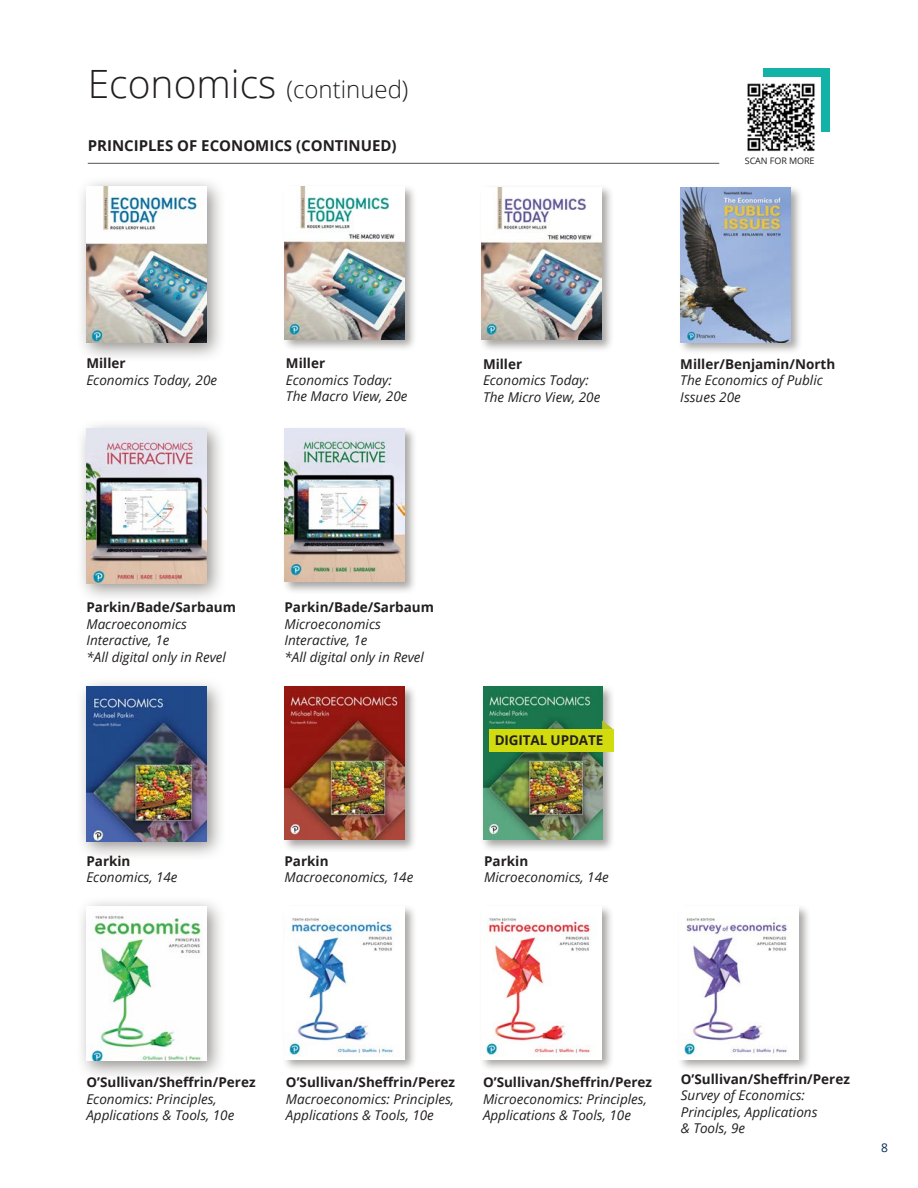
<style>
.page{position:relative;width:918px;height:1188px;background:#fff}
.page>*{position:absolute;margin:0;border:0;box-sizing:border-box;transform-origin:0 0}
.HEAD_1{font:300 24px "Open Sans";color:#231f20}
.Subject_title{font:700 15px "Open Sans";color:#231f20}
.Body_Text{font:italic 13.5px/16.5px "Open Sans";color:#231f20}
.Body_Text-2{font:700 13.5px "Open Sans";color:#231f20}
.t1{font:12px "Open Sans";color:#00294e}
.Subject_title-2{font:9px "Open Sans";letter-spacing:-.01em;color:#231f20}
.s1{font-size:39px}
</style>
<div class="page">
<hr style="left:88px;top:163px;width:631px;height:1px;background:#505759">
<div style="left:76px;top:176px;width:151px;height:186px;background:#3d3935;opacity:.55"></div>
<img style="left:86px;top:186px;width:120px;height:156px">
<div style="left:282px;top:184px;width:135px;height:168px;background:#3d3935;opacity:.45"></div>
<img style="left:285px;top:186px;width:119px;height:153px">
<div style="left:76px;top:418px;width:151px;height:185px;background:#3d3935;opacity:.55"></div>
<img style="left:86px;top:429px;width:120px;height:154px">
<div style="left:282px;top:426px;width:135px;height:168px;background:#3d3935;opacity:.45"></div>
<img style="left:285px;top:429px;width:119px;height:153px">
<div style="left:479px;top:185px;width:135px;height:168px;background:#3d3935;opacity:.45"></div>
<img style="left:482px;top:187px;width:119px;height:153px">
<div style="left:76px;top:896px;width:151px;height:185px;background:#3d3935;opacity:.55"></div>
<img style="left:86px;top:907px;width:120px;height:154px">
<div style="left:282px;top:904px;width:135px;height:168px;background:#3d3935;opacity:.45"></div>
<img style="left:285px;top:907px;width:119px;height:153px">
<div style="left:76px;top:676px;width:151px;height:185px;background:#3d3935;opacity:.55"></div>
<img style="left:86px;top:687px;width:120px;height:154px">
<div style="left:282px;top:684px;width:135px;height:168px;background:#3d3935;opacity:.45"></div>
<img style="left:285px;top:687px;width:119px;height:153px">
<div style="left:479px;top:904px;width:135px;height:168px;background:#3d3935;opacity:.45"></div>
<img style="left:482px;top:907px;width:119px;height:153px">
<div style="left:480px;top:684px;width:135px;height:168px;background:#3d3935;opacity:.45"></div>
<img style="left:483px;top:687px;width:120px;height:153px">
<div style="left:677px;top:904px;width:134px;height:168px;background:#3d3935;opacity:.45"></div>
<img style="left:679px;top:907px;width:120px;height:153px">
<div style="left:678px;top:185px;width:125px;height:170px;background:#3d3935;opacity:.45"></div>
<img style="left:680px;top:188px;width:111px;height:154px">
<svg style="left:602px;top:720px;width:11px;height:9px"></svg>
<div style="left:489px;top:729px;width:124px;height:23px;background:#d2db0e"></div>
<div style="left:763px;top:68px;width:67px;height:63px;background:#12b2a6"></div>
<div style="left:744px;top:77px;width:77px;height:76px;background:#fff"></div>
<img style="left:747px;top:83px;width:68px;height:69px">
<p class="HEAD_1" style="left:88px;top:73px;width:322px"><span class="s1">Economics</span> (continued)</p>
<p class="Subject_title" style="left:88px;top:135px;width:310px">PRINCIPLES OF ECONOMICS (CONTINUED)</p>
<p class="Body_Text-2" style="left:86px;top:354px;width:41px">Miller</p>
<p class="Body_Text" style="left:86px;top:371px;width:132px">Economics Today, 20e</p>
<p class="Body_Text-2" style="left:286px;top:354px;width:41px">Miller</p>
<p class="Body_Text" style="left:286px;top:371px;width:123px">Economics Today:<br>The Macro View, 20e</p>
<p class="Body_Text-2" style="left:483px;top:354px;width:41px">Miller</p>
<p class="Body_Text" style="left:483px;top:372px;width:119px">Economics Today:<br>The Micro View, 20e</p>
<p class="Subject_title-2" style="left:745px;top:154px;width:71px">SCAN FOR MORE</p>
<p class="Body_Text-2" style="left:680px;top:354px;width:156px">Miller/Benjamin/North</p>
<p class="Body_Text" style="left:680px;top:372px;width:144px">The Economics of Public<br>Issues 20e</p>
<p class="Body_Text-2" style="left:86px;top:598px;width:151px">Parkin/Bade/Sarbaum</p>
<p class="Body_Text" style="left:86px;top:615px;width:102px">Macroeconomics<br>Interactive, 1e</p>
<p class="Body_Text" style="left:86px;top:648px;width:141px">*All digital only in Revel</p>
<p class="Body_Text-2" style="left:284px;top:598px;width:151px">Parkin/Bade/Sarbaum</p>
<p class="Body_Text" style="left:284px;top:615px;width:141px">Microeconomics<br>Interactive, 1e<br>*All digital only in Revel</p>
<p class="Body_Text-2" style="left:86px;top:851px;width:46px">Parkin</p>
<p class="Body_Text" style="left:86px;top:869px;width:93px">Economics, 14e</p>
<p class="Body_Text-2" style="left:284px;top:851px;width:46px">Parkin</p>
<p class="Body_Text" style="left:284px;top:869px;width:130px">Macroeconomics, 14e</p>
<p class="Body_Text-2" style="left:495px;top:731px;width:110px">DIGITAL UPDATE</p>
<p class="Body_Text-2" style="left:484px;top:851px;width:46px">Parkin</p>
<p class="Body_Text" style="left:484px;top:869px;width:126px">Microeconomics, 14e</p>
<p class="Body_Text-2" style="left:86px;top:1073px;width:171px">O’Sullivan/Sheffrin/Perez</p>
<p class="Body_Text" style="left:86px;top:1090px;width:150px">Economics: Principles,<br>Applications &amp; Tools, 10e</p>
<p class="Body_Text-2" style="left:286px;top:1073px;width:171px">O’Sullivan/Sheffrin/Perez</p>
<p class="Body_Text" style="left:286px;top:1090px;width:170px">Macroeconomics: Principles,<br>Applications &amp; Tools, 10e</p>
<p class="Body_Text-2" style="left:483px;top:1073px;width:171px">O’Sullivan/Sheffrin/Perez</p>
<p class="Body_Text" style="left:483px;top:1090px;width:165px">Microeconomics: Principles,<br>Applications &amp; Tools, 10e</p>
<p class="Body_Text-2" style="left:681px;top:1069px;width:171px">O’Sullivan/Sheffrin/Perez</p>
<p class="Body_Text" style="left:681px;top:1087px;width:138px">Survey of Economics:<br>Principles, Applications &amp; Tools, 9e</p>
<p class="t1" style="left:881px;top:1140px;width:8px">8</p>
</div>
